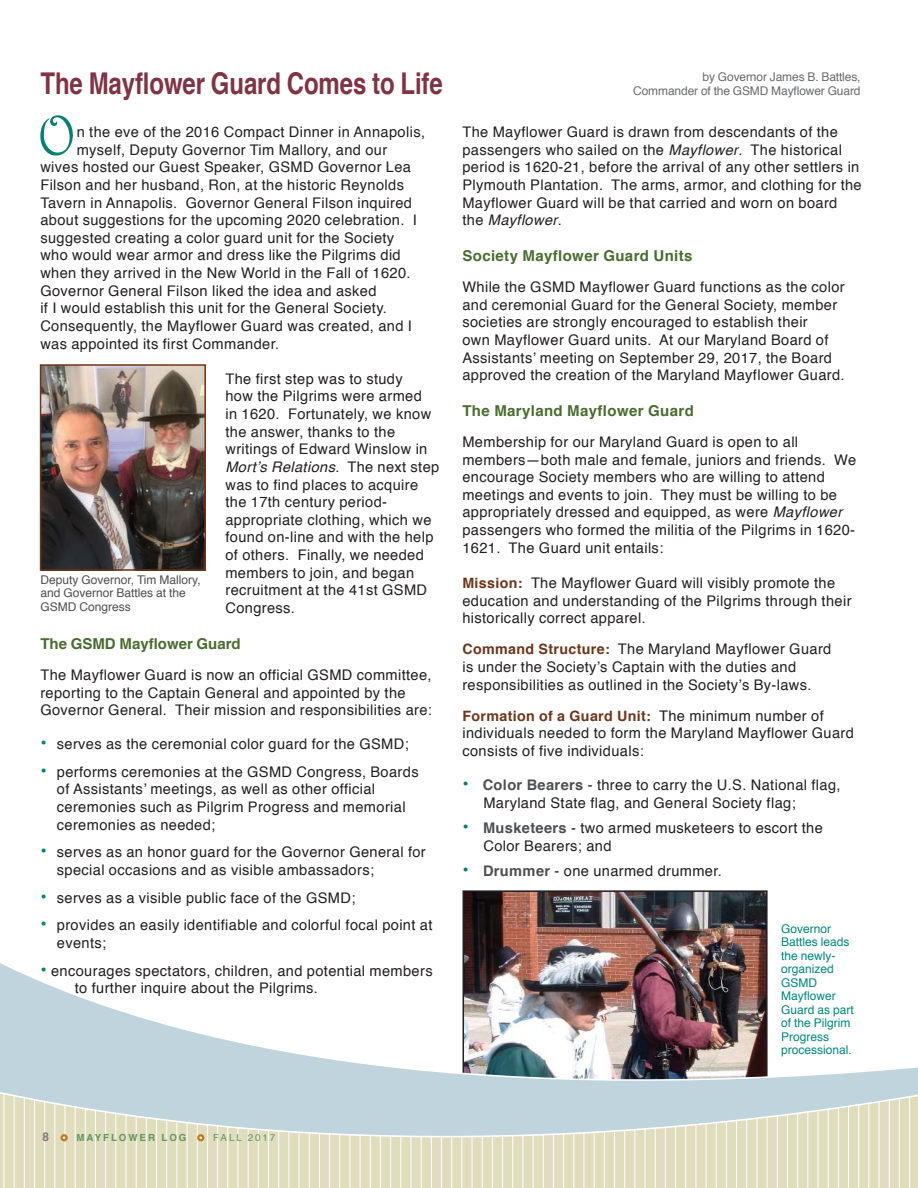
<style>
.page{position:relative;width:918px;height:1188px;background:#fff}
.page>*{position:absolute;margin:0;border:0;box-sizing:border-box;transform-origin:0 0}
.t1{font:56.4px "Harrington";color:#007f73}
.t2{font:700 30px "Helvetica";letter-spacing:-.005em;color:#7f3344;scale:.8 1}
.t3{font:700 15px "Helvetica";letter-spacing:.025em;color:#496c2f}
.t4{font:700 15px "Helvetica";color:#496c2f}
.t5{font:14.7px/17.5px "Helvetica";letter-spacing:.025em;color:#221f1f}
.t6{font:700 14.25px "Helvetica";letter-spacing:.025em;color:#6e3519}
.t7{font:12px/13.5px "Helvetica";color:#01877d}
.t8{font:12px/13.5px "Helvetica";color:#4e4f51}
.t9{font:12px/14.4px "Helvetica";letter-spacing:-.01em;color:#6a6b6d;text-align:right}
.t10{font:700 12px "Helvetica";color:#837a74}
.t11{font:700 9.75px "Helvetica";letter-spacing:.2em;color:#61965b}
.t12{font:9.75px "Helvetica";letter-spacing:.2em;color:#61965b}
.s1{font-style:italic}
.s2{font-size:18px;color:#007f73}
.s3{font-weight:700;font-size:14.25px;color:#6e3519}
.s4{font-weight:400;font-size:14.7px;color:#221f1f}
.s5{font-weight:700;color:#4e4f51}
</style>
<div class="page">
<img style="left:466px;top:893px;width:299px;height:5px">
<svg style="left:0;top:898px;width:918px;height:290px"></svg>
<div style="left:60px;top:1134px;width:8px;height:7px;border:2px solid #cb7616;border-radius:50%"></div>
<div style="left:197px;top:1134px;width:7px;height:7px;border:2px solid #cb7616;border-radius:50%"></div>
<img style="left:43px;top:367px;width:160px;height:201px">
<div style="left:40px;top:364px;width:166px;height:207px;border:2px solid #6e3519"></div>
<h2 class="t2" style="left:41px;top:71px;width:504px">The Mayflower Guard Comes to Life</h2>
<p class="t9" style="left:633px;top:70px;width:229px">by Governor James B. Battles,<br>Commander of the GSMD Mayflower Guard</p>
<h1 class="t1" style="left:38px;top:102px;width:39px">O</h1>
<p class="t5" style="left:77px;top:124px;width:350px">n the eve of the 2016 Compact Dinner in Annapolis,</p>
<p class="t5" style="left:77px;top:142px;width:312px">myself, Deputy Governor Tim Mallory, and our</p>
<p class="t5" style="left:40px;top:159px;width:372px">wives hosted our Guest Speaker, GSMD Governor Lea</p>
<p class="t5" style="left:40px;top:177px;width:365px">Filson and her husband, Ron, at the historic Reynolds</p>
<p class="t5" style="left:40px;top:195px;width:373px">Tavern in Annapolis. Governor General Filson inquired</p>
<p class="t5" style="left:40px;top:212px;width:378px">about suggestions for the upcoming 2020 celebration. I</p>
<p class="t5" style="left:40px;top:230px;width:355px">suggested creating a color guard unit for the Society</p>
<p class="t5" style="left:40px;top:248px;width:362px">who would wear armor and dress like the Pilgrims did</p>
<p class="t5" style="left:40px;top:265px;width:372px">when they arrived in the New World in the Fall of 1620.</p>
<p class="t5" style="left:40px;top:283px;width:338px">Governor General Filson liked the idea and asked</p>
<p class="t5" style="left:40px;top:300px;width:348px">if I would establish this unit for the General Society.</p>
<p class="t5" style="left:40px;top:318px;width:373px">Consequently, the Mayflower Guard was created, and I</p>
<p class="t5" style="left:40px;top:336px;width:240px">was appointed its first Commander.</p>
<p class="t5" style="left:225px;top:371px;width:215px">The first step was to study<br>how the Pilgrims were armed<br>in 1620. Fortunately, we know the answer, thanks to the writings of Edward Winslow in<br><span class="s1">Mort’s Relations</span>. The next step was to find places to acquire the 17th century period&shy;appropriate clothing, which we found on-line and with the help of others. Finally, we needed members to join, and began recruitment at the 41st GSMD<br>Congress.</p>
<p class="t4" style="left:40px;top:638px;width:202px">The GSMD Mayflower Guard</p>
<p class="t5" style="left:40px;top:667px;width:393px">The Mayflower Guard is now an official GSMD committee, reporting to the Captain General and appointed by the<br>Governor General. Their mission and responsibilities are:</p>
<p class="t5" style="left:40px;top:736px;width:370px"><span class="s2">•</span> serves as the ceremonial color guard for the GSMD;</p>
<p class="t5" style="left:57px;top:764px;width:363px;text-indent:-17px"><span class="s2">•</span> performs ceremonies at the GSMD Congress, Boards of Assistants’ meetings, as well as other official ceremonies such as Pilgrim Progress and memorial ceremonies as needed;</p>
<p class="t5" style="left:57px;top:844px;width:370px;text-indent:-17px"><span class="s2">•</span> serves as an honor guard for the Governor General for special occasions and as visible ambassadors;</p>
<p class="t5" style="left:40px;top:890px;width:317px"><span class="s2">•</span> serves as a visible public face of the GSMD;</p>
<p class="t5" style="left:57px;top:917px;width:377px;text-indent:-17px"><span class="s2">•</span> provides an easily identifiable and colorful focal point at events;</p>
<p class="t5" style="left:75px;top:963px;width:359px;text-indent:-34px"><span class="s2">•</span> encourages spectators, children, and potential members to further inquire about the Pilgrims.</p>
<p class="t8" style="left:41px;top:574px;width:162px">Deputy Governor, Tim Mallory, and Governor Battles at the<br>GSMD Congress</p>
<p class="t5" style="left:462px;top:124px;width:401px">The Mayflower Guard is drawn from descendants of the passengers who sailed on the <span class="s1">Mayflower</span>. The historical period is 1620-21, before the arrival of any other settlers in Plymouth Plantation. The arms, armor, and clothing for the Mayflower Guard will be that carried and worn on board the <span class="s1">Mayflower</span>.</p>
<p class="t3" style="left:462px;top:250px;width:232px">Society Mayflower Guard Units</p>
<p class="t5" style="left:462px;top:279px;width:384px">While the GSMD Mayflower Guard functions as the color and ceremonial Guard for the General Society, member societies are strongly encouraged to establish their<br>own Mayflower Guard units. At our Maryland Board of Assistants’ meeting on September 29, 2017, the Board approved the creation of the Maryland Mayflower Guard.</p>
<p class="t3" style="left:462px;top:405px;width:233px">The Maryland Mayflower Guard</p>
<p class="t5" style="left:462px;top:434px;width:395px">Membership for our Maryland Guard is open to all members—both male and female, juniors and friends. We encourage Society members who are willing to attend meetings and events to join. They must be willing to be appropriately dressed and equipped, as were <span class="s1">Mayflower </span>passengers who formed the militia of the Pilgrims in 1620- 1621. The Guard unit entails:</p>
<p class="t5" style="left:462px;top:575px;width:391px"><span class="s3">Mission:</span> The Mayflower Guard will visibly promote the education and understanding of the Pilgrims through their historically correct apparel.</p>
<p class="t5" style="left:462px;top:641px;width:370px"><span class="s3">Command Structure:</span> The Maryland Mayflower Guard is under the Society’s Captain with the duties and responsibilities as outlined in the Society’s By-laws.</p>
<p class="t6" style="left:462px;top:710px;width:363px">Formation of a Guard Unit: <span class="s4">The minimum number of</span></p>
<p class="t5" style="left:462px;top:725px;width:393px">individuals needed to form the Maryland Mayflower Guard consists of five individuals:</p>
<p class="t5" style="left:483px;top:777px;width:359px;text-indent:-21px"><span class="s2">•</span> <span class="s5">Color Bearers</span> - three to carry the U.S. National flag,<br>Maryland State flag, and General Society flag;</p>
<p class="t5" style="left:483px;top:820px;width:341px;text-indent:-21px"><span class="s2">•</span> <span class="s5">Musketeers</span> - two armed musketeers to escort the<br>Color Bearers; and</p>
<p class="t5" style="left:462px;top:863px;width:261px"><span class="s2">•</span> <span class="s5">Drummer</span> - one unarmed drummer.</p>
<p class="t7" style="left:781px;top:923px;width:74px">Governor<br>Battles leads the newly&shy;organized<br>GSMD<br>Mayflower<br>Guard as part of the Pilgrim<br>Progress processional.</p>
<p class="t10" style="left:43px;top:1132px;width:8px">8</p>
<p class="t11" style="left:77px;top:1134px;width:111px">MAYFLOWER LOG</p>
<p class="t12" style="left:213px;top:1134px;width:64px">FALL 2017</p>
</div>
